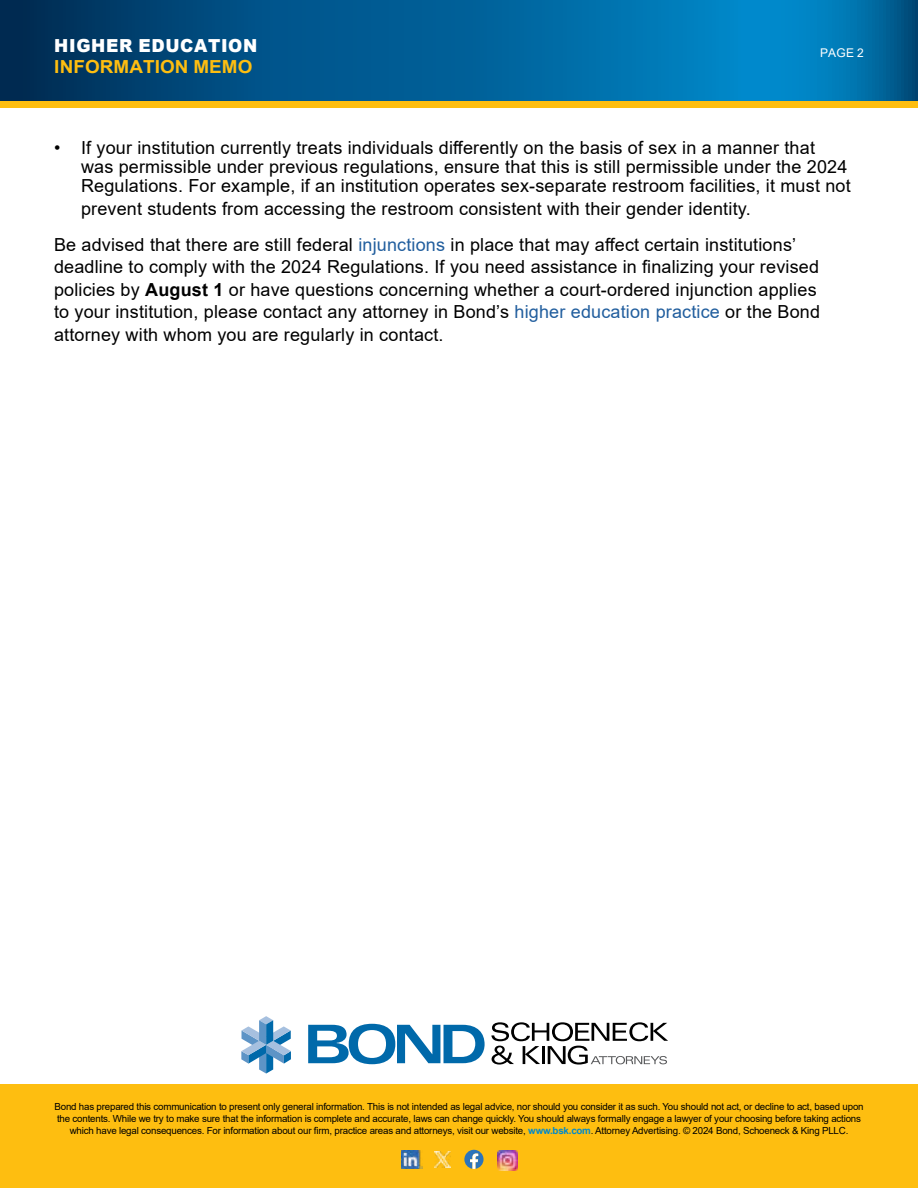
<style>
.page{position:relative;width:918px;height:1188px;background:#fff}
.page>*{position:absolute;margin:0;border:0;box-sizing:border-box;transform-origin:0 0}
.t1{font:18px/22.5px "Arial";letter-spacing:.01em;color:#000}
.t2{font:900 18px "Arial";letter-spacing:.035em;color:#fff;scale:.95 1}
.t3{font:700 18px "Arial";letter-spacing:.005em;color:#febe10;scale:1.05 1}
.t4{font:12px "Arial";color:#fff}
.t5{font:9.75px/11.7px "Arial";letter-spacing:-.02em;color:#000;text-align:center}
.s1{color:#215e9e}
.s2{font-weight:700}
.s3{font-weight:700;color:#0089cc}
</style>
<div class="page">
<svg style="left:241px;top:1016px;width:50px;height:58px"></svg>
<svg style="left:308px;top:1024px;width:177px;height:40px"></svg>
<svg style="left:491px;top:1022px;width:177px;height:43px"></svg>
<div style="left:0;top:1084px;width:918px;height:104px;background:#febe10"></div>
<img style="left:402px;top:1151px;width:21px;height:18px">
<img style="left:435px;top:1152px;width:15px;height:15px">
<svg style="left:464px;top:1150px;width:20px;height:19px"></svg>
<img style="left:498px;top:1151px;width:19px;height:19px">
<div style="left:0;top:54px;width:918px;height:54px;background:#febe10"></div>
<svg style="left:0;top:0;width:918px;height:101px;background:#005f96"></svg>
<p class="t2" style="left:54px;top:32px;width:215px">HIGHER EDUCATION</p>
<p class="t3" style="left:54px;top:54px;width:190px">INFORMATION MEMO</p>
<p class="t4" style="left:820px;top:45px;width:45px">PAGE 2</p>
<p class="t1" style="left:81px;top:137px;width:771px;line-height:19.5px;text-indent:-27px">• If your institution currently treats individuals differently on the basis of sex in a manner that was permissible under previous regulations, ensure that this is still permissible under the 2024<br>Regulations. For example, if an institution operates sex-separate restroom facilities, it must not</p>
<p class="t1" style="left:54px;top:191px;width:744px;line-height:36px;text-indent:27px">prevent students from accessing the restroom consistent with their gender identity.<br>Be advised that there are still federal <span class="s1">injunctions</span> in place that may affect certain institutions’</p>
<p class="t1" style="left:54px;top:256px;width:768px">deadline to comply with the 2024 Regulations. If you need assistance in finalizing your revised policies by <span class="s2">August 1</span> or have questions concerning whether a court-ordered injunction applies to your institution, please contact any attorney in Bond’s <span class="s1">higher education practice</span> or the Bond attorney with whom you are regularly in contact.</p>
<p class="t5" style="left:54px;top:1101px;width:811px">Bond has prepared this communication to present only general information. This is not intended as legal advice, nor should you consider it as such. You should not act, or decline to act, based upon the contents. While we try to make sure that the information is complete and accurate, laws can change quickly. You should always formally engage a lawyer of your choosing before taking actions which have legal consequences. For information about our firm, practice areas and attorneys, visit our website, <span class="s3">www.bsk.com</span>. Attorney Advertising. © 2024 Bond, Schoeneck &amp; King PLLC.</p>
</div>
